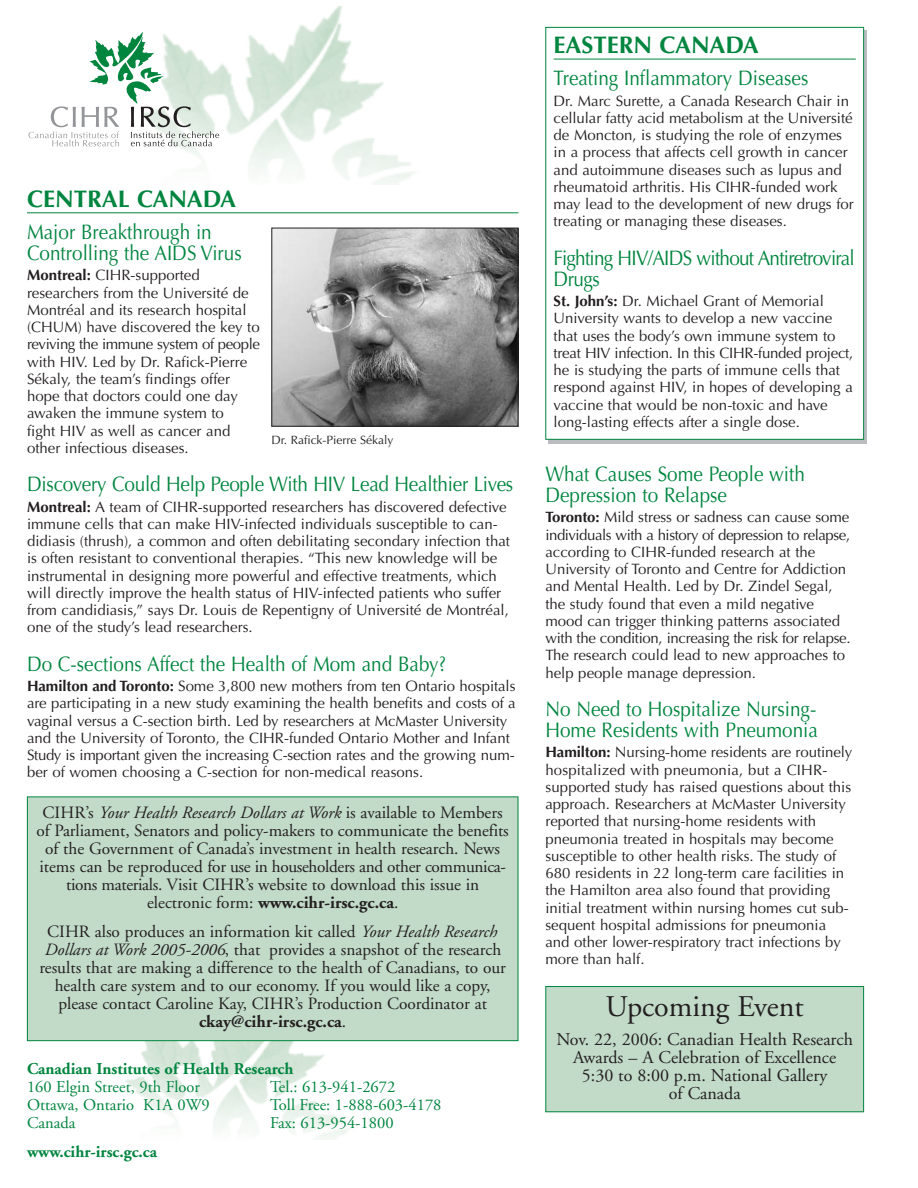
<style>
.page{position:relative;width:918px;height:1188px;background:#fff}
.page>*{position:absolute;margin:0;border:0;box-sizing:border-box;transform-origin:0 0}
.t1{font:30px "Adobe Garamond";color:#231f20}
.t2{font:700 24px "Optima";color:#00853f}
.t3{font:21px/21px "Optima";color:#00853f;scale:.9 1}
.t4{font:21px/21px "Optima";letter-spacing:-.04em;color:#00853f;scale:.9 1}
.t5{font:18px/18px "Adobe Garamond";color:#231f20;text-align:center}
.t6{font:17.25px/18px "Adobe Garamond";color:#231f20;text-align:center}
.t7{font:16.5px "Adobe Garamond";color:#00853f}
.t8{font:700 16.5px "Adobe Garamond";color:#00853f}
.t9{font:15px/17.2px "Optima";color:#231f20}
.t10{font:12px "Optima";color:#231f20}
.s1{font-weight:700}
.s2{font-style:italic}
</style>
<div class="page">
<img style="left:104px;top:1041px;width:271px;height:97px">
<img style="left:118px;top:7px;width:297px;height:176px">
<svg style="left:28px;top:32px;width:191px;height:114px"></svg>
<div style="left:27px;top:797px;width:491px;height:244px;background:#c2dbc9"></div>
<div style="left:27px;top:796px;width:491px;height:245px;border:1px solid #00853f"></div>
<hr style="left:27px;top:212px;width:491px;height:1px;background:#00853f">
<img style="left:273px;top:230px;width:243px;height:195px">
<div style="left:271px;top:228px;width:247px;height:199px;border:1px solid #231f20"></div>
<div style="left:546px;top:987px;width:318px;height:125px;background:#c2dbc9"></div>
<div style="left:545px;top:986px;width:319px;height:126px;border:1px solid #00853f"></div>
<hr style="left:554px;top:59px;width:302px;height:1px;background:#00853f">
<div style="left:545px;top:27px;width:319px;height:413px;border:1px solid #00853f"></div>
<h2 class="t2" style="left:27px;top:189px;width:211px">CENTRAL CANADA</h2>
<h3 class="t3" style="left:27px;top:223px;width:240px">Major Breakthrough in<br>Controlling the AIDS Virus</h3>
<p class="t9" style="left:27px;top:268px;width:235px"><span class="s1">Montreal:</span> CIHR-supported researchers from the Université de<br>Montréal and its research hospital (CHUM) have discovered the key to reviving the immune system of people with HIV. Led by Dr. Rafick-Pierre<br>Sékaly, the team’s findings offer hope that doctors could one day awaken the immune system to<br>fight HIV as well as cancer and other infectious diseases.</p>
<h3 class="t3" style="left:27px;top:476px;width:542px">Discovery Could Help People With HIV Lead Healthier Lives</h3>
<p class="t9" style="left:27px;top:499px;width:485px"><span class="s1">Montreal:</span> A team of CIHR-supported researchers has discovered defective immune cells that can make HIV-infected individuals susceptible to can&shy;didiasis (thrush), a common and often debilitating secondary infection that is often resistant to conventional therapies. “This new knowledge will be instrumental in designing more powerful and effective treatments, which will directly improve the health status of HIV-infected patients who suffer from candidiasis,” says Dr. Louis de Repentigny of Université de Montréal, one of the study’s lead researchers.</p>
<h3 class="t3" style="left:27px;top:655px;width:467px">Do C-sections Affect the Health of Mom and Baby?</h3>
<p class="t9" style="left:27px;top:679px;width:490px"><span class="s1">Hamilton and Toronto:</span> Some 3,800 new mothers from ten Ontario hospitals are participating in a new study examining the health benefits and costs of a vaginal versus a C-section birth. Led by researchers at McMaster University and the University of Toronto, the CIHR-funded Ontario Mother and Infant Study is important given the increasing C-section rates and the growing num&shy;ber of women choosing a C-section for non-medical reasons.</p>
<p class="t10" style="left:271px;top:435px;width:124px">Dr. Rafick-Pierre Sékaly</p>
<p class="t6" style="left:37px;top:805px;width:474px">CIHR’s <span class="s2">Your Health Research Dollars at Work</span> is available to Members of Parliament, Senators and policy-makers to communicate the benefits of the Government of Canada’s investment in health research. News items can be reproduced for use in householders and other communica&shy;tions materials. Visit CIHR’s website to download this issue in electronic form: <span class="s1">www.cihr-irsc.gc.ca</span>.</p>
<p class="t6" style="left:39px;top:924px;width:468px">CIHR also produces an information kit called <span class="s2">Your Health Research Dollars at Work 2005-2006</span>, that provides a snapshot of the research results that are making a difference to the health of Canadians, to our health care system and to our economy. If you would like a copy, please contact Caroline Kay, CIHR’s Production Coordinator at <span class="s1">ckay@cihr-irsc.gc.ca</span>.</p>
<p class="t8" style="left:27px;top:1062px;width:268px">Canadian Institutes of Health Research</p>
<p class="t7" style="left:27px;top:1080px;width:174px">160 Elgin Street, 9th Floor</p>
<p class="t7" style="left:270px;top:1080px;width:127px">Tel.: 613-941-2672</p>
<p class="t7" style="left:27px;top:1098px;width:184px">Ottawa, Ontario K1A 0W9</p>
<p class="t7" style="left:270px;top:1098px;width:173px">Toll Free: 1-888-603-4178</p>
<p class="t7" style="left:27px;top:1116px;width:50px">Canada</p>
<p class="t7" style="left:270px;top:1116px;width:125px">Fax: 613-954-1800</p>
<p class="t8" style="left:27px;top:1145px;width:132px">www.cihr-irsc.gc.ca</p>
<h2 class="t2" style="left:554px;top:35px;width:207px">EASTERN CANADA</h2>
<h3 class="t3" style="left:554px;top:70px;width:285px">Treating Inflammatory Diseases</h3>
<p class="t9" style="left:554px;top:93px;width:302px">Dr. Marc Surette, a Canada Research Chair in cellular fatty acid metabolism at the Université de Moncton, is studying the role of enzymes in a process that affects cell growth in cancer and autoimmune diseases such as lupus and rheumatoid arthritis. His CIHR-funded work may lead to the development of new drugs for treating or managing these diseases.</p>
<h3 class="t4" style="left:554px;top:249px;width:336px">Fighting HIV/AIDS without Antiretroviral<br>Drugs</h3>
<p class="t9" style="left:554px;top:294px;width:301px"><span class="s1">St. John’s:</span> Dr. Michael Grant of Memorial University wants to develop a new vaccine that uses the body’s own immune system to treat HIV infection. In this CIHR-funded project, he is studying the parts of immune cells that respond against HIV, in hopes of developing a vaccine that would be non-toxic and have long-lasting effects after a single dose.</p>
<h3 class="t3" style="left:545px;top:465px;width:290px">What Causes Some People with<br>Depression to Relapse</h3>
<p class="t9" style="left:545px;top:510px;width:307px"><span class="s1">Toronto:</span> Mild stress or sadness can cause some individuals with a history of depression to relapse, according to CIHR-funded research at the University of Toronto and Centre for Addiction and Mental Health. Led by Dr. Zindel Segal, the study found that even a mild negative mood can trigger thinking patterns associated with the condition, increasing the risk for relapse.<br>The research could lead to new approaches to help people manage depression.</p>
<h3 class="t3" style="left:545px;top:700px;width:304px">No Need to Hospitalize Nursing-<br>Home Residents with Pneumonia</h3>
<p class="t9" style="left:545px;top:745px;width:309px"><span class="s1">Hamilton:</span> Nursing-home residents are routinely hospitalized with pneumonia, but a CIHR&shy;supported study has raised questions about this approach. Researchers at McMaster University reported that nursing-home residents with pneumonia treated in hospitals may become susceptible to other health risks. The study of 680 residents in 22 long-term care facilities in the Hamilton area also found that providing initial treatment within nursing homes cut sub&shy;sequent hospital admissions for pneumonia and other lower-respiratory tract infections by more than half.</p>
<h1 class="t1" style="left:606px;top:994px;width:200px">Upcoming Event</h1>
<p class="t5" style="left:556px;top:1032px;width:298px">Nov. 22, 2006: Canadian Health Research<br>Awards – A Celebration of Excellence<br>5:30 to 8:00 p.m. National Gallery<br>of Canada</p>
</div>
